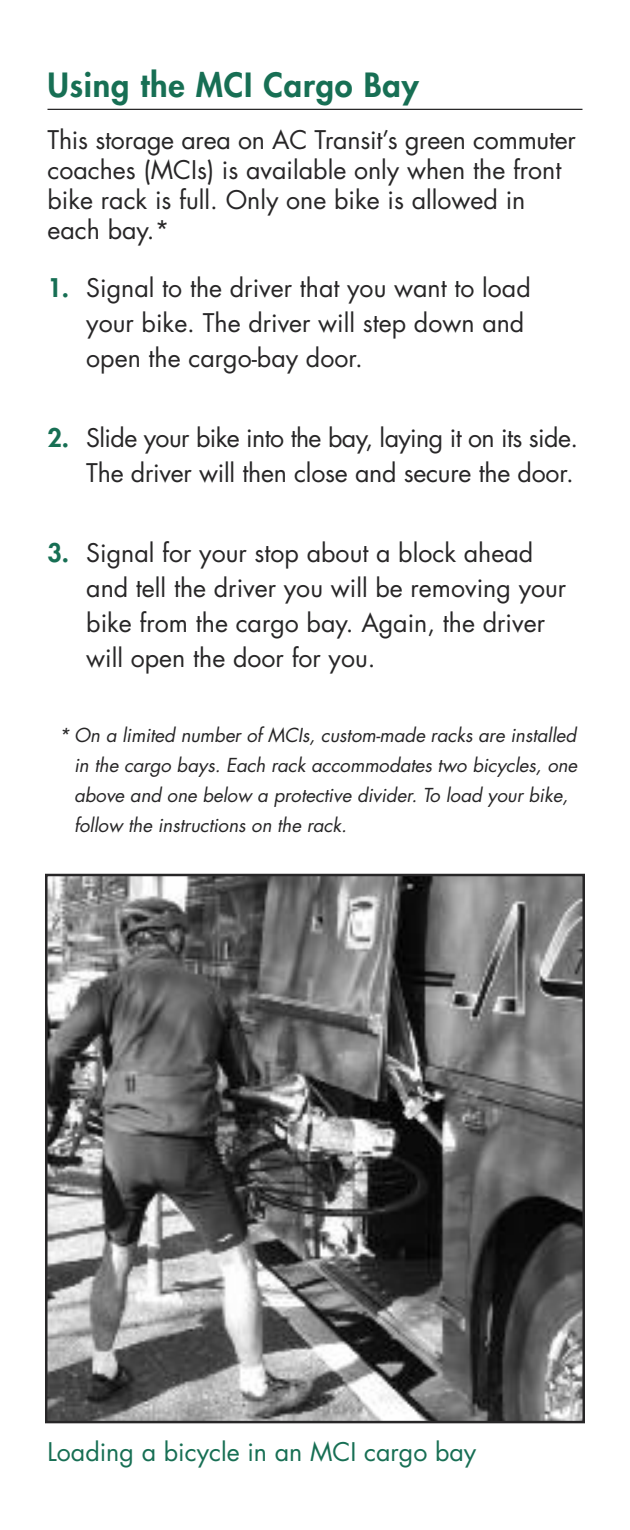
<style>
.page{position:relative;width:630px;height:1530px;background:#fff}
.page>*{position:absolute;margin:0;border:0;box-sizing:border-box;transform-origin:0 0}
.t1{font:800 32.5px "Futura Std";letter-spacing:.025em;color:#176f54}
.t2{font:25px/35px "Futura Std";color:#272627}
.t3{font:25px "Futura Std";color:#176f54}
.t4{font:italic 18.75px/30px "Futura Std";letter-spacing:-.005em;color:#272627}
.s1{font-weight:800;color:#176f54}
</style>
<div class="page">
<hr style="left:48px;top:109px;width:534px;height:1px;background:#272627">
<img style="left:48px;top:877px;width:534px;height:543px">
<div style="left:45px;top:874px;width:540px;height:549px;border:2px solid #272627"></div>
<h1 class="t1" style="left:48px;top:69px;width:373px">Using the MCI Cargo Bay</h1>
<p class="t2" style="left:47px;top:127px;width:530px;line-height:30px">This storage area on AC Transit’s green commuter coaches (MCIs) is available only when the front bike rack is full. Only one bike is allowed in each bay.*</p>
<p class="t2" style="left:86px;top:272px;width:446px;text-indent:-39px"><span class="s1">1.</span> Signal to the driver that you want to load your bike. The driver will step down and open the cargo-bay door.</p>
<p class="t2" style="left:48px;top:422px;width:532px;text-align:right"><span class="s1">2.</span> Slide your bike into the bay, laying it on its side.<br>The driver will then close and secure the door.</p>
<p class="t2" style="left:86px;top:537px;width:482px;text-indent:-39px"><span class="s1">3.</span> Signal for your stop about a block ahead and tell the driver you will be removing your bike from the cargo bay. Again, the driver will open the door for you.</p>
<p class="t4" style="left:74px;top:722px;width:505px;text-indent:-15px">* On a limited number of MCIs, custom-made racks are installed in the cargo bays. Each rack accommodates two bicycles, one above and one below a protective divider. To load your bike, follow the instructions on the rack.</p>
<p class="t3" style="left:48px;top:1441px;width:430px">Loading a bicycle in an MCI cargo bay</p>
</div>
